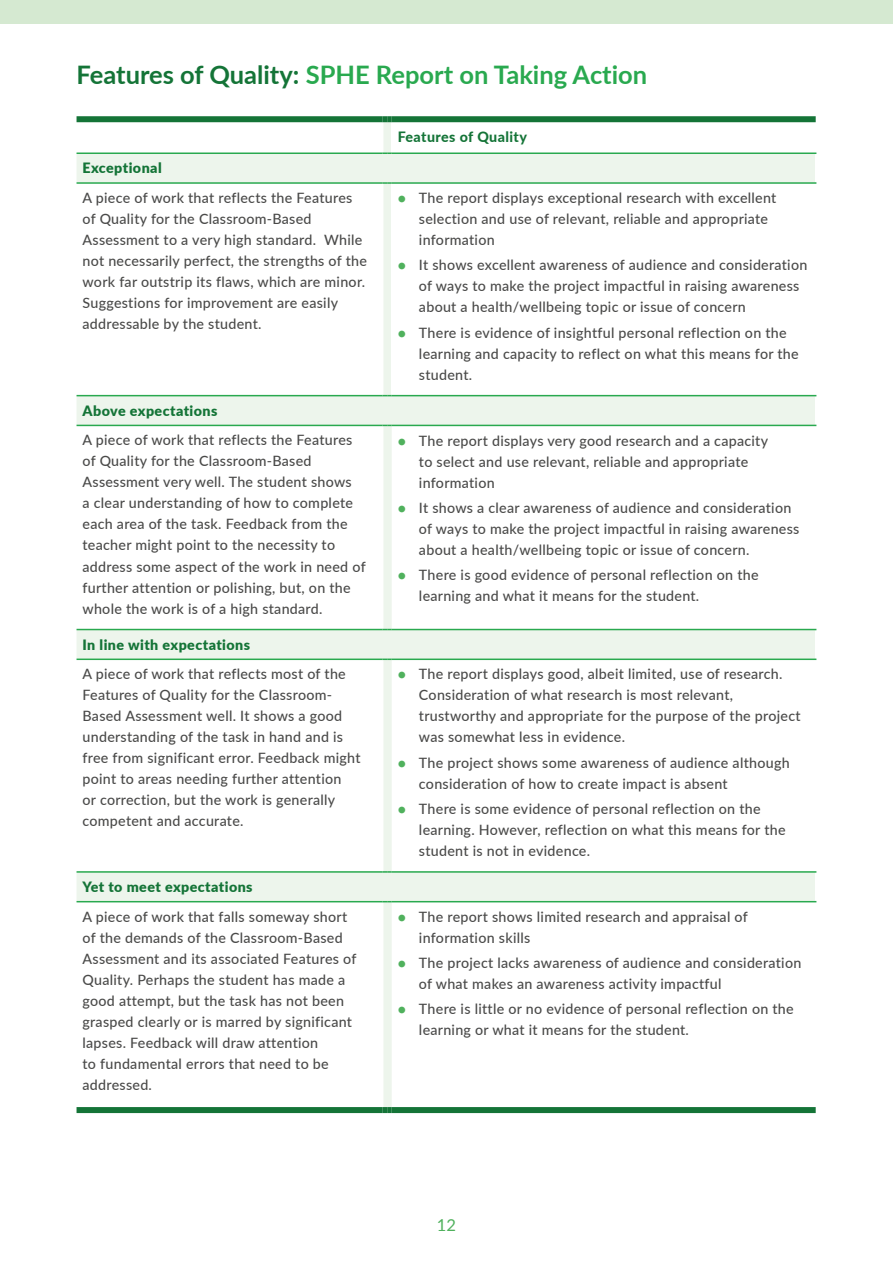
<style>
.page{position:relative;width:893px;height:1263px;background:#fff}
.page>*{position:absolute;margin:0;border:0;box-sizing:border-box;transform-origin:0 0}
.t1{font:700 25.5px "Lato";color:#29a94f}
.t2{font:16.5px "Lato";color:#50b15d}
.t3{font:500 14.25px/21px "Lato";letter-spacing:.02em;color:#4a4a49}
.t4{font:900 14.25px "Lato";letter-spacing:.03em;color:#147437}
.t5{font:800 14.25px "Lato";letter-spacing:.03em;color:#147437}
.s1{color:#147437}
.s2{font-weight:800;color:#50b15d}
</style>
<div class="page">
<div style="left:0;top:0;width:893px;height:24px;background:#d5e9d1"></div>
<svg style="left:77px;top:154px;width:739px;height:747px"></svg>
<svg style="left:815px;top:154px;width:1px;height:28px"></svg>
<hr style="left:382px;top:184px;width:1px;height:211px;background:#fff">
<svg style="left:815px;top:396px;width:1px;height:29px"></svg>
<hr style="left:382px;top:426px;width:1px;height:203px;background:#fff">
<svg style="left:815px;top:630px;width:1px;height:28px"></svg>
<hr style="left:382px;top:660px;width:1px;height:211px;background:#fff">
<svg style="left:815px;top:873px;width:1px;height:28px"></svg>
<hr style="left:77px;top:152px;width:306px;height:2px;background:#29a94f">
<hr style="left:392px;top:152px;width:424px;height:2px;background:#29a94f">
<hr style="left:77px;top:182px;width:306px;height:2px;background:#29a94f">
<hr style="left:392px;top:182px;width:424px;height:2px;background:#29a94f">
<hr style="left:77px;top:395px;width:306px;height:1px;background:#29a94f">
<hr style="left:392px;top:395px;width:424px;height:1px;background:#29a94f">
<hr style="left:77px;top:425px;width:306px;height:1px;background:#29a94f">
<hr style="left:392px;top:425px;width:424px;height:1px;background:#29a94f">
<hr style="left:77px;top:629px;width:306px;height:1px;background:#29a94f">
<hr style="left:392px;top:629px;width:424px;height:1px;background:#29a94f">
<hr style="left:77px;top:658px;width:306px;height:2px;background:#29a94f">
<hr style="left:392px;top:658px;width:424px;height:2px;background:#29a94f">
<hr style="left:77px;top:871px;width:306px;height:2px;background:#29a94f">
<hr style="left:392px;top:871px;width:424px;height:2px;background:#29a94f">
<hr style="left:77px;top:901px;width:306px;height:1px;background:#29a94f">
<hr style="left:392px;top:901px;width:424px;height:1px;background:#29a94f">
<div style="left:77px;top:116px;width:306px;height:6px;background:#147437"></div>
<div style="left:392px;top:116px;width:424px;height:6px;background:#147437"></div>
<div style="left:77px;top:1107px;width:306px;height:6px;background:#147437"></div>
<div style="left:383px;top:116px;width:9px;height:997px;background:#edf5ec"></div>
<div style="left:392px;top:1107px;width:424px;height:6px;background:#147437"></div>
<h1 class="t1" style="left:77px;top:56px;width:572px"><span class="s1">Features of Quality:</span> SPHE Report on Taking Action</h1>
<p class="t5" style="left:398px;top:126px;width:131px">Features of Quality</p>
<p class="t4" style="left:83px;top:157px;width:81px">Exceptional</p>
<p class="t3" style="left:83px;top:187px;width:286px">A piece of work that reflects the Features of Quality for the Classroom-Based Assessment to a very high standard. While not necessarily perfect, the strengths of the work far outstrip its flaws, which are minor.<br>Suggestions for improvement are easily addressable by the student.</p>
<p class="t3" style="left:419px;top:187px;width:359px;text-indent:-21px"><span class="s2">•</span> The report displays exceptional research with excellent selection and use of relevant, reliable and appropriate information</p>
<p class="t3" style="left:419px;top:254px;width:390px;text-indent:-21px"><span class="s2">•</span> It shows excellent awareness of audience and consideration of ways to make the project impactful in raising awareness about a health/wellbeing topic or issue of concern</p>
<p class="t3" style="left:419px;top:321px;width:381px;text-indent:-21px"><span class="s2">•</span> There is evidence of insightful personal reflection on the learning and capacity to reflect on what this means for the student.</p>
<p class="t4" style="left:83px;top:400px;width:136px">Above expectations</p>
<p class="t3" style="left:83px;top:429px;width:285px">A piece of work that reflects the Features of Quality for the Classroom-Based Assessment very well. The student shows<br>a clear understanding of how to complete each area of the task. Feedback from the teacher might point to the necessity to address some aspect of the work in need of further attention or polishing, but, on the whole the work is of a high standard.</p>
<p class="t3" style="left:419px;top:429px;width:351px;text-indent:-21px"><span class="s2">•</span> The report displays very good research and a capacity to select and use relevant, reliable and appropriate information</p>
<p class="t3" style="left:419px;top:496px;width:382px;text-indent:-21px"><span class="s2">•</span> It shows a clear awareness of audience and consideration of ways to make the project impactful in raising awareness about a health/wellbeing topic or issue of concern.</p>
<p class="t3" style="left:419px;top:564px;width:341px;text-indent:-21px"><span class="s2">•</span> There is good evidence of personal reflection on the learning and what it means for the student.</p>
<p class="t4" style="left:83px;top:634px;width:169px">In line with expectations</p>
<p class="t3" style="left:83px;top:663px;width:280px">A piece of work that reflects most of the Features of Quality for the Classroom-Based Assessment well. It shows a good understanding of the task in hand and is free from significant error. Feedback might point to areas needing further attention<br>or correction, but the work is generally competent and accurate.</p>
<p class="t3" style="left:419px;top:663px;width:383px;text-indent:-21px"><span class="s2">•</span> The report displays good, albeit limited, use of research.<br>Consideration of what research is most relevant, trustworthy and appropriate for the purpose of the project was somewhat less in evidence.</p>
<p class="t3" style="left:419px;top:751px;width:372px;text-indent:-21px"><span class="s2">•</span> The project shows some awareness of audience although consideration of how to create impact is absent</p>
<p class="t3" style="left:419px;top:798px;width:368px;text-indent:-21px"><span class="s2">•</span> There is some evidence of personal reflection on the learning. However, reflection on what this means for the student is not in evidence.</p>
<p class="t4" style="left:83px;top:876px;width:172px">Yet to meet expectations</p>
<p class="t3" style="left:83px;top:905px;width:275px">A piece of work that falls someway short of the demands of the Classroom-Based Assessment and its associated Features of Quality. Perhaps the student has made a good attempt, but the task has not been grasped clearly or is marred by significant lapses. Feedback will draw attention<br>to fundamental errors that need to be addressed.</p>
<p class="t3" style="left:419px;top:906px;width:330px;text-indent:-21px"><span class="s2">•</span> The report shows limited research and appraisal of information skills</p>
<p class="t3" style="left:419px;top:952px;width:384px;text-indent:-21px"><span class="s2">•</span> The project lacks awareness of audience and consideration of what makes an awareness activity impactful</p>
<p class="t3" style="left:419px;top:998px;width:376px;text-indent:-21px"><span class="s2">•</span> There is little or no evidence of personal reflection on the learning or what it means for the student.</p>
<p class="t2" style="left:437px;top:1213px;width:21px">12</p>
</div>
